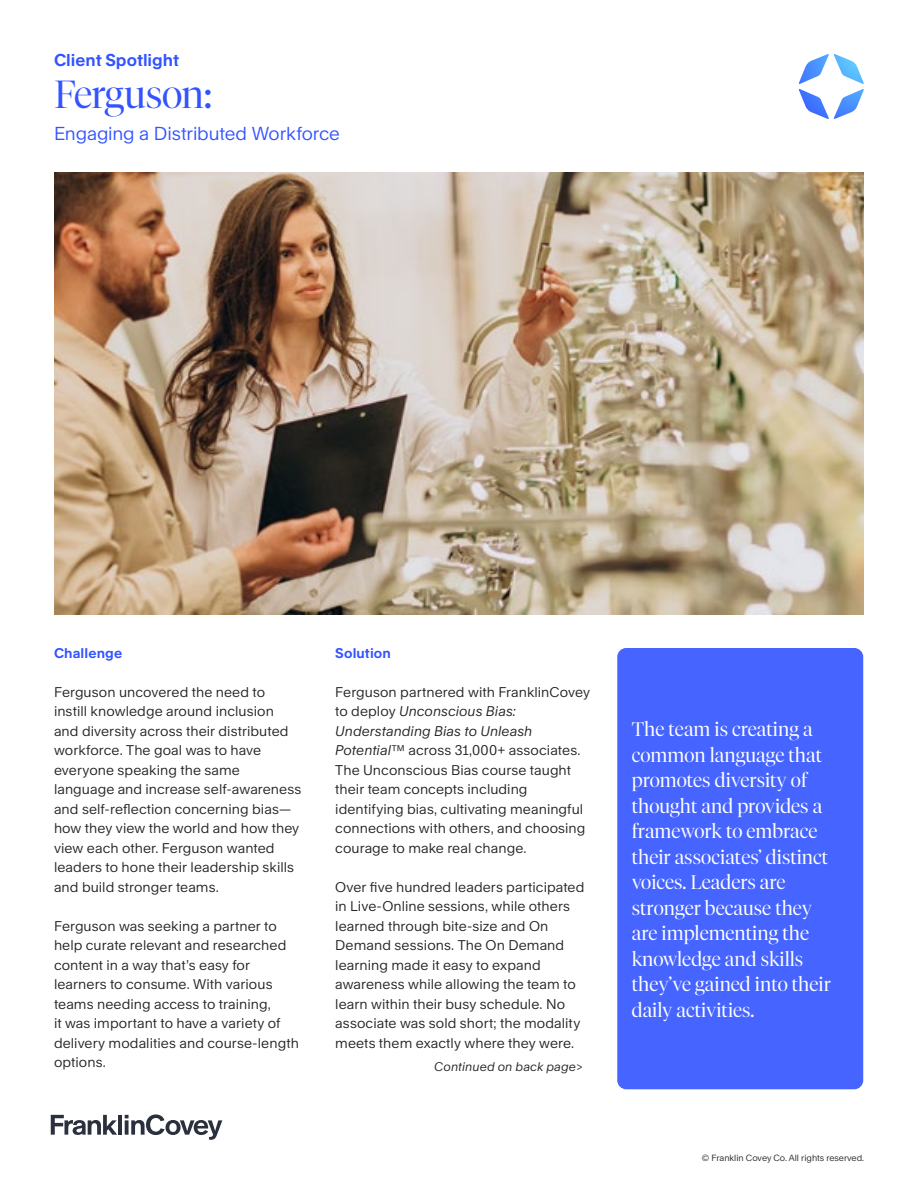
<style>
.page{position:relative;width:918px;height:1188px;background:#fff}
.page>*{position:absolute;margin:0;border:0;box-sizing:border-box;transform-origin:0 0}
.t1{font:300 39px "Tiempos Fine";letter-spacing:-.015em;color:#3253ff}
.t2{font:300 19.5px/25.5px "Tiempos Fine";color:#fff}
.t3{font:18px "Rand";letter-spacing:-.005em;color:#3253ff}
.t4{font:700 16.5px "Rand";color:#3253ff}
.t5{font:13.5px/19.5px "Rand";letter-spacing:.005em;color:#231f20}
.t6{font:700 13.5px "Rand";letter-spacing:.01em;color:#3253ff}
.t7{font:italic 12px "Rand";letter-spacing:.01em;color:#231f20}
.t8{font:8.7px "Rand";color:#231f20}
.s1{font-style:italic}
</style>
<div class="page">
<img style="left:54px;top:173px;width:810px;height:441px">
<svg style="left:51px;top:1115px;width:66px;height:20px"></svg>
<hr style="left:118px;top:1115px;width:4px;height:20px;background:#2b303d">
<svg style="left:125px;top:1114px;width:97px;height:26px"></svg>
<div style="left:617px;top:648px;width:246px;height:441px;background:#4664ff;border-radius:9px"></div>
<svg style="left:799px;top:54px;width:65px;height:65px"></svg>
<p class="t4" style="left:54px;top:47px;width:127px">Client Spotlight</p>
<h1 class="t1" style="left:54px;top:71px;width:159px">Ferguson:</h1>
<h3 class="t3" style="left:54px;top:119px;width:287px">Engaging a Distributed Workforce</h3>
<p class="t6" style="left:54px;top:642px;width:70px">Challenge</p>
<p class="t5" style="left:54px;top:681px;width:249px">Ferguson uncovered the need to instill knowledge around inclusion and diversity across their distributed workforce. The goal was to have everyone speaking the same language and increase self-awareness and self-reflection concerning bias— how they view the world and how they view each other. Ferguson wanted leaders to hone their leadership skills and build stronger teams.</p>
<p class="t5" style="left:54px;top:915px;width:246px">Ferguson was seeking a partner to help curate relevant and researched content in a way that’s easy for learners to consume. With various teams needing access to training,<br>it was important to have a variety of delivery modalities and course-length options.</p>
<p class="t6" style="left:335px;top:642px;width:57px">Solution</p>
<p class="t5" style="left:335px;top:681px;width:256px">Ferguson partnered with FranklinCovey to deploy <span class="s1">Unconscious Bias:<br>Understanding Bias to Unleash Potential</span>™ across 31,000+ associates.<br>The Unconscious Bias course taught their team concepts including identifying bias, cultivating meaningful connections with others, and choosing courage to make real change.</p>
<p class="t5" style="left:335px;top:876px;width:251px">Over five hundred leaders participated in Live-Online sessions, while others learned through bite-size and On Demand sessions. The On Demand learning made it easy to expand awareness while allowing the team to learn within their busy schedule. No associate was sold short; the modality meets them exactly where they were.</p>
<p class="t7" style="left:434px;top:1058px;width:150px">Continued on back page&gt;</p>
<p class="t2" style="left:632px;top:716px;width:200px">The team is creating a common language that promotes diversity of thought and provides a framework to embrace their associates’ distinct voices. Leaders are stronger because they are implementing the knowledge and skills they’ve gained into their daily activities.</p>
<p class="t8" style="left:702px;top:1150px;width:164px">© Franklin Covey Co. All rights reserved.</p>
</div>
